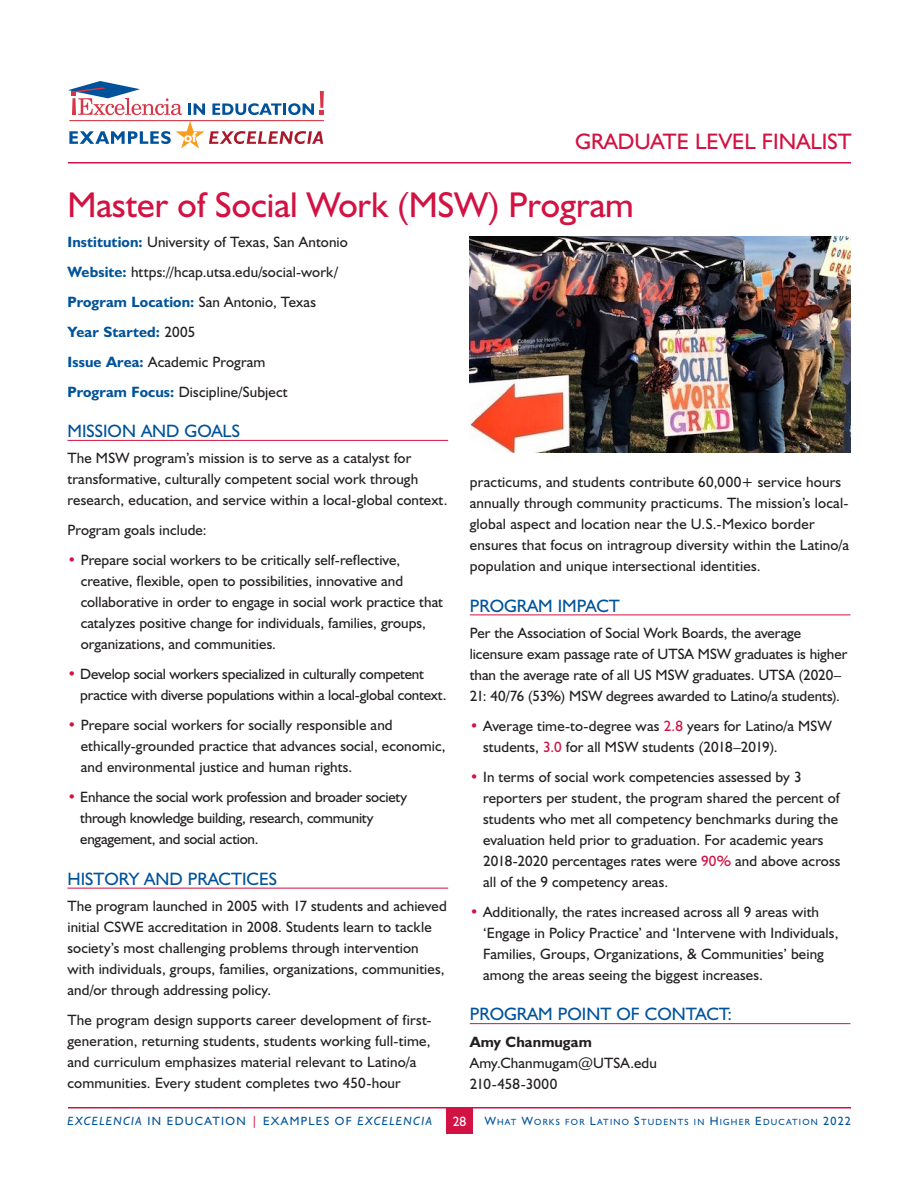
<style>
.page{position:relative;width:918px;height:1188px;background:#fff}
.page>*{position:absolute;margin:0;border:0;box-sizing:border-box;transform-origin:0 0}
.t1{font:36px "Humanist 521 BT";color:#d11242}
.t2{font:22.5px "Humanist 521 BT";color:#d11242}
.t3{font:18px "Humanist 521 BT";color:#00539b}
.t4{font:15px/21px "Humanist 521 BT";letter-spacing:.005em;color:#231f20}
.t5{font:15px/21px "Humanist 521 BT";letter-spacing:-.015em;color:#231f20}
.t6{font:700 15px "Humanist 521 BT";letter-spacing:.005em;color:#231f20}
.t7{font:700 14.4px "Humanist 521 BT";color:#fff}
.t8{font:13.5px "Humanist 521 BT";color:#fff}
.t9{font:12px "Humanist 521 BT";letter-spacing:.11em;color:#00539b}
.t10{font:9px "Humanist 521 BT";letter-spacing:.135em;color:#00539b}
.s1{font-weight:700;color:#00539b}
.s2{font-weight:700;color:#d11242}
.s3{color:#d11242}
.s4{font-style:italic}
.s5{font-size:12px}
</style>
<div class="page">
<hr style="left:68px;top:162px;width:783px;height:2px;background:#d11242">
<hr style="left:68px;top:1107px;width:783px;height:1px;background:#d11242">
<div style="left:446px;top:1107px;width:27px;height:27px;background:#d11242"></div>
<svg style="left:68px;top:81px;width:114px;height:34px"></svg>
<svg style="left:188px;top:103px;width:17px;height:12px"></svg>
<svg style="left:212px;top:103px;width:102px;height:12px"></svg>
<svg style="left:320px;top:91px;width:4px;height:24px"></svg>
<hr style="left:69px;top:120px;width:255px;height:1px;background:#d73647">
<svg style="left:69px;top:121px;width:254px;height:27px"></svg>
<hr style="left:68px;top:440px;width:380px;height:1px;background:#d11242">
<hr style="left:68px;top:888px;width:380px;height:1px;background:#d11242">
<hr style="left:470px;top:615px;width:381px;height:1px;background:#d11242">
<hr style="left:470px;top:1023px;width:381px;height:1px;background:#d11242">
<img style="left:470px;top:237px;width:380px;height:216px">
<p class="t7" style="left:184px;top:128px;width:14px">of</p>
<h2 class="t2" style="left:575px;top:127px;width:278px">GRADUATE LEVEL FINALIST</h2>
<h1 class="t1" style="left:68px;top:182px;width:568px">Master of Social Work (MSW) Program</h1>
<p class="t4" style="left:68px;top:226px;width:282px;line-height:30px"><span class="s1">Institution:</span> University of Texas, San Antonio <span class="s1">Website:</span> https://hcap.utsa.edu/social-work/ <span class="s1">Program Location:</span> San Antonio, Texas <span class="s1">Year Started:</span> 2005<br><span class="s1">Issue Area:</span> Academic Program<br><span class="s1">Program Focus:</span> Discipline/Subject</p>
<p class="t3" style="left:68px;top:420px;width:174px">MISSION AND GOALS</p>
<p class="t4" style="left:68px;top:447px;width:381px">The MSW program’s mission is to serve as a catalyst for transformative, culturally competent social work through research, education, and service within a local-global context.</p>
<p class="t4" style="left:68px;top:519px;width:141px">Program goals include:</p>
<p class="t4" style="left:81px;top:549px;width:364px;text-indent:-13px"><span class="s2">•</span> Prepare social workers to be critically self-reflective, creative, flexible, open to possibilities, innovative and collaborative in order to engage in social work practice that catalyzes positive change for individuals, families, groups, organizations, and communities.</p>
<p class="t5" style="left:80px;top:663px;width:368px;text-indent:-13px"><span class="s2">•</span> Develop social workers specialized in culturally competent practice with diverse populations within a local-global context.</p>
<p class="t4" style="left:81px;top:714px;width:366px;text-indent:-13px"><span class="s2">•</span> Prepare social workers for socially responsible and ethically-grounded practice that advances social, economic, and environmental justice and human rights.</p>
<p class="t5" style="left:80px;top:786px;width:328px;text-indent:-13px"><span class="s2">•</span> Enhance the social work profession and broader society through knowledge building, research, community engagement, and social action.</p>
<p class="t3" style="left:68px;top:868px;width:211px">HISTORY AND PRACTICES</p>
<p class="t4" style="left:68px;top:895px;width:381px">The program launched in 2005 with 17 students and achieved initial CSWE accreditation in 2008. Students learn to tackle society’s most challenging problems through intervention with individuals, groups, families, organizations, communities, and/or through addressing policy.</p>
<p class="t4" style="left:68px;top:1009px;width:366px">The program design supports career development of first&shy;generation, returning students, students working full-time, and curriculum emphasizes material relevant to Latino/a communities. Every student completes two 450-hour</p>
<p class="t4" style="left:470px;top:471px;width:381px">practicums, and students contribute 60,000+ service hours annually through community practicums. The mission’s local&shy;global aspect and location near the U.S.-Mexico border ensures that focus on intragroup diversity within the Latino/a population and unique intersectional identities.</p>
<p class="t3" style="left:470px;top:594px;width:152px">PROGRAM IMPACT</p>
<p class="t4" style="left:470px;top:622px;width:379px">Per the Association of Social Work Boards, the average licensure exam passage rate of UTSA MSW graduates is higher than the average rate of all US MSW graduates. UTSA (2020– 21: 40/76 (53%) MSW degrees awarded to Latino/a students).</p>
<p class="t4" style="left:483px;top:715px;width:350px;text-indent:-13px"><span class="s2">•</span> Average time-to-degree was <span class="s3">2.8</span> years for Latino/a MSW students, <span class="s3">3.0</span> for all MSW students (2018–2019).</p>
<p class="t4" style="left:483px;top:766px;width:359px;text-indent:-13px"><span class="s2">•</span> In terms of social work competencies assessed by 3 reporters per student, the program shared the percent of students who met all competency benchmarks during the evaluation held prior to graduation. For academic years 2018-2020 percentages rates were <span class="s3">90%</span> and above across all of the 9 competency areas.</p>
<p class="t4" style="left:483px;top:901px;width:357px;text-indent:-13px"><span class="s2">•</span> Additionally, the rates increased across all 9 areas with ‘Engage in Policy Practice’ and ‘Intervene with Individuals, Families, Groups, Organizations, &amp; Communities’ being among the areas seeing the biggest increases.</p>
<p class="t3" style="left:470px;top:1003px;width:264px">PROGRAM POINT OF CONTACT:</p>
<p class="t6" style="left:470px;top:1032px;width:124px">Amy Chanmugam</p>
<p class="t4" style="left:470px;top:1052px;width:189px">Amy.Chanmugam@UTSA.edu<br>210-458-3000</p>
<p class="t9" style="left:68px;top:1114px;width:366px"><span class="s4">EXCELENCIA</span> IN EDUCATION <span class="s3">|</span> EXAMPLES OF <span class="s4">EXCELENCIA</span></p>
<p class="t8" style="left:453px;top:1113px;width:15px">28</p>
<p class="t10" style="left:485px;top:1116px;width:368px"><span class="s5">W</span>HAT <span class="s5">W</span>ORKS FOR <span class="s5">L</span>ATINO <span class="s5">S</span>TUDENTS IN <span class="s5">H</span> IGHER <span class="s5">E</span> DUCATION <span class="s5">2022</span></p>
</div>
